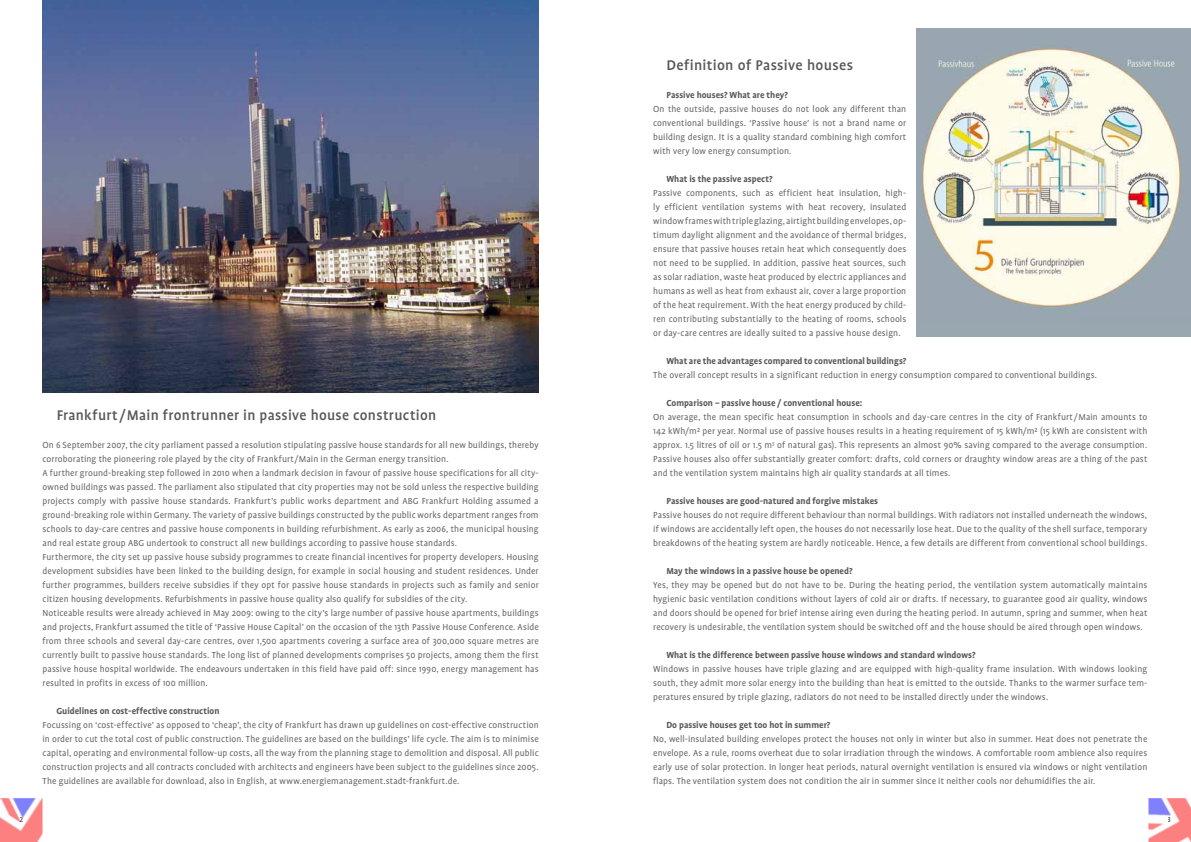
<style>
.page{position:relative;width:1191px;height:842px;background:#fff}
.page>*{position:absolute;margin:0;border:0;box-sizing:border-box;transform-origin:0 0}
.t1{font:500 16px "Profile";letter-spacing:.02em;color:#58585a}
.t2{font:10px/14px "Profile";letter-spacing:.01em;color:#646567;text-align:justify}
.t3{font:700 10px "Profile";color:#58585a}
.t4{font:500 8px "Profile NO";color:#58585a}
</style>
<div class="page">
<div style="left:917px;top:28px;width:274px;height:308px;background:#98a7b0"></div>
<img style="left:922px;top:45px;width:259px;height:262px">
<img style="left:1148px;top:798px;width:43px;height:44px">
<img style="left:0;top:798px;width:43px;height:44px">
<img style="left:43px;top:0;width:496px;height:392px">
<h1 class="t1" style="left:57px;top:407px;width:381px">Frankfurt/Main frontrunner in passive house construction</h1>
<p class="t2" style="left:43px;top:438px;width:498px;text-align:left">On 6 September 2007, the city parliament passed a resolution stipulating passive house standards for all new buildings, thereby corroborating the pioneering role played by the city of Frankfurt/Main in the German energy transition.<br>A further ground-breaking step followed in 2010 when a landmark decision in favour of passive house specifications for all city&shy;owned buildings was passed. The parliament also stipulated that city properties may not be sold unless the respective building projects comply with passive house standards. Frankfurt’s public works department and ABG Frankfurt Holding assumed a ground-breaking role within Germany. The variety of passive buildings constructed by the public works department ranges from schools to day-care centres and passive house components in building refurbishment. As early as 2006, the municipal housing and real estate group ABG undertook to construct all new buildings according to passive house standards.<br>Furthermore, the city set up passive house subsidy programmes to create financial incentives for property developers. Housing development subsidies have been linked to the building design, for example in social housing and student residences. Under further programmes, builders receive subsidies if they opt for passive house standards in projects such as family and senior citizen housing developments. Refurbishments in passive house quality also qualify for subsidies of the city.<br>Noticeable results were already achieved in May 2009: owing to the city’s large number of passive house apartments, buildings and projects, Frankfurt assumed the title of ‘Passive House Capital’ on the occasion of the 13th Passive House Conference. Aside from three schools and several day-care centres, over 1,500 apartments covering a surface area of 300,000 square metres are currently built to passive house standards. The long list of planned developments comprises 50 projects, among them the first passive house hospital worldwide. The endeavours undertaken in this field have paid off: since 1990, energy management has resulted in profits in excess of 100 million.</p>
<p class="t3" style="left:57px;top:706px;width:164px">Guidelines on cost-effective construction</p>
<p class="t2" style="left:43px;top:718px;width:498px">Focussing on ‘cost-effective’ as opposed to ‘cheap’, the city of Frankfurt has drawn up guidelines on cost-effective construction in order to cut the total cost of public construction. The guidelines are based on the buildings’ life cycle. The aim is to minimise capital, operating and environmental follow-up costs, all the way from the planning stage to demolition and disposal. All public construction projects and all contracts concluded with architects and engineers have been subject to the guidelines since 2005.<br>The guidelines are available for download, also in English, at www.energiemanagement.stadt-frankfurt.de.</p>
<h1 class="t1" style="left:666px;top:57px;width:188px">Definition of Passive houses</h1>
<p class="t3" style="left:666px;top:89px;width:123px">Passive houses? What are they?</p>
<p class="t2" style="left:653px;top:102px;width:255px">On the outside, passive houses do not look any different than conventional buildings. ‘Passive house’ is not a brand name or building design. It is a quality standard combining high comfort with very low energy consumption.</p>
<p class="t3" style="left:666px;top:173px;width:108px">What is the passive aspect?</p>
<p class="t2" style="left:653px;top:186px;width:255px">Passive components, such as efficient heat insulation, high&shy;ly efficient ventilation systems with heat recovery, insulated window frames with triple glazing, airtight building envelopes, op&shy;timum daylight alignment and the avoidance of thermal bridges, ensure that passive houses retain heat which consequently does not need to be supplied. In addition, passive heat sources, such as solar radiation, waste heat produced by electric appliances and humans as well as heat from exhaust air, cover a large proportion of the heat requirement. With the heat energy produced by child&shy;ren contributing substantially to the heating of rooms, schools or day-care centres are ideally suited to a passive house design.</p>
<p class="t3" style="left:666px;top:355px;width:241px">What are the advantages compared to conventional buildings?</p>
<p class="t2" style="left:653px;top:368px;width:445px">The overall concept results in a significant reduction in energy consumption compared to conventional buildings.</p>
<p class="t3" style="left:666px;top:397px;width:197px">Comparison – passive house / conventional house:</p>
<p class="t2" style="left:653px;top:410px;width:496px">On average, the mean specific heat consumption in schools and day-care centres in the city of Frankfurt/Main amounts to 142 kWh/m² per year. Normal use of passive houses results in a heating requirement of 15 kWh/m² (15 kWh are consistent with approx. 1.5 litres of oil or 1.5 m<sup>3</sup> of natural gas). This represents an almost 90% saving compared to the average consumption.<br>Passive houses also offer substantially greater comfort: drafts, cold corners or draughty window areas are a thing of the past and the ventilation system maintains high air quality standards at all times.</p>
<p class="t3" style="left:666px;top:495px;width:213px">Passive houses are good-natured and forgive mistakes</p>
<p class="t2" style="left:653px;top:508px;width:495px">Passive houses do not require different behaviour than normal buildings. With radiators not installed underneath the windows, if windows are accidentally left open, the houses do not necessarily lose heat. Due to the quality of the shell surface, temporary breakdowns of the heating system are hardly noticeable. Hence, a few details are different from conventional school buildings.</p>
<p class="t3" style="left:666px;top:565px;width:188px">May the windows in a passive house be opened?</p>
<p class="t2" style="left:653px;top:578px;width:496px">Yes, they may be opened but do not have to be. During the heating period, the ventilation system automatically maintains hygienic basic ventilation conditions without layers of cold air or drafts. If necessary, to guarantee good air quality, windows and doors should be opened for brief intense airing even during the heating period. In autumn, spring and summer, when heat recovery is undesirable, the ventilation system should be switched off and the house should be aired through open windows.</p>
<p class="t3" style="left:666px;top:649px;width:310px">What is the difference between passive house windows and standard windows?</p>
<p class="t2" style="left:653px;top:662px;width:495px">Windows in passive houses have triple glazing and are equipped with high-quality frame insulation. With windows looking south, they admit more solar energy into the building than heat is emitted to the outside. Thanks to the warmer surface tem&shy;peratures ensured by triple glazing, radiators do not need to be installed directly under the windows.</p>
<p class="t3" style="left:666px;top:719px;width:166px">Do passive houses get too hot in summer?</p>
<p class="t2" style="left:653px;top:732px;width:496px">No, well-insulated building envelopes protect the houses not only in winter but also in summer. Heat does not penetrate the envelope. As a rule, rooms overheat due to solar irradiation through the windows. A comfortable room ambience also requires early use of solar protection. In longer heat periods, natural overnight ventilation is ensured via windows or night ventilation flaps. The ventilation system does not condition the air in summer since it neither cools nor dehumidifies the air.</p>
<p class="t4" style="left:19px;top:816px;width:5px">2</p>
<p class="t4" style="left:1167px;top:816px;width:5px">3</p>
</div>
